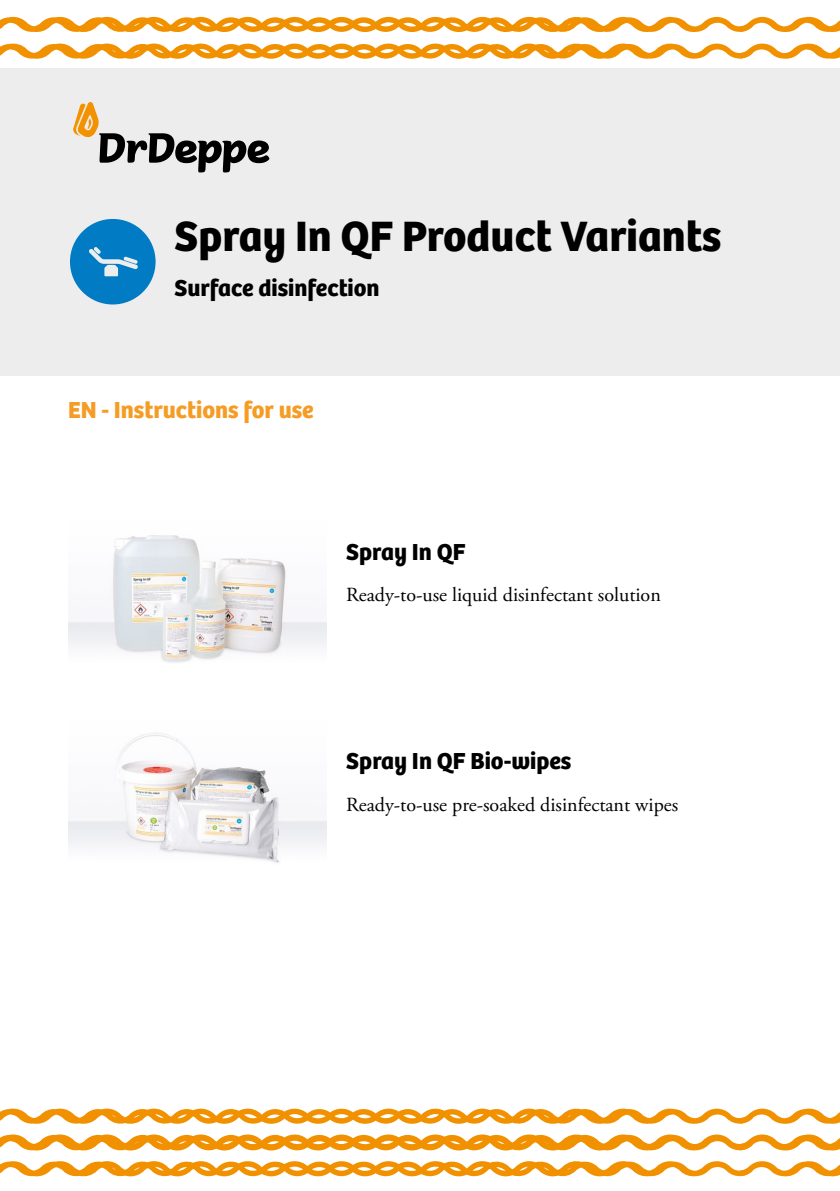
<style>
.page{position:relative;width:840px;height:1191px;background:#fff}
.page>*{position:absolute;margin:0;border:0;box-sizing:border-box;transform-origin:0 0}
.t1{font:700 44px "Bree";color:#000}
.t2{font:700 24px "Bree";color:#000}
.t3{font:700 24px "Bree";color:#f59c24}
.t4{font:20px "Adobe Garamond Pro";color:#000}
</style>
<div class="page">
<svg style="left:0;top:16px;width:839px;height:17px"></svg>
<svg style="left:0;top:43px;width:839px;height:16px"></svg>
<svg style="left:0;top:1161px;width:839px;height:15px"></svg>
<svg style="left:0;top:1108px;width:839px;height:16px"></svg>
<svg style="left:0;top:1134px;width:839px;height:17px"></svg>
<div style="left:0;top:68px;width:839px;height:308px;background:#ededed"></div>
<svg style="left:73px;top:102px;width:196px;height:70px"></svg>
<img style="left:68px;top:535px;width:258px;height:128px">
<img style="left:68px;top:733px;width:258px;height:130px">
<svg style="left:70px;top:219px;width:85px;height:85px"></svg>
<h1 class="t1" style="left:174px;top:201px;width:548px">Spray In QF Product Variants</h1>
<p class="t2" style="left:174px;top:269px;width:206px">Surface disinfection</p>
<p class="t3" style="left:68px;top:391px;width:247px">EN - Instructions for use</p>
<p class="t2" style="left:346px;top:533px;width:121px">Spray In QF</p>
<p class="t4" style="left:346px;top:582px;width:316px">Ready-to-use liquid disinfectant solution</p>
<p class="t2" style="left:346px;top:742px;width:226px">Spray In QF Bio-wipes</p>
<p class="t4" style="left:346px;top:792px;width:333px">Ready-to-use pre-soaked disinfectant wipes</p>
</div>
